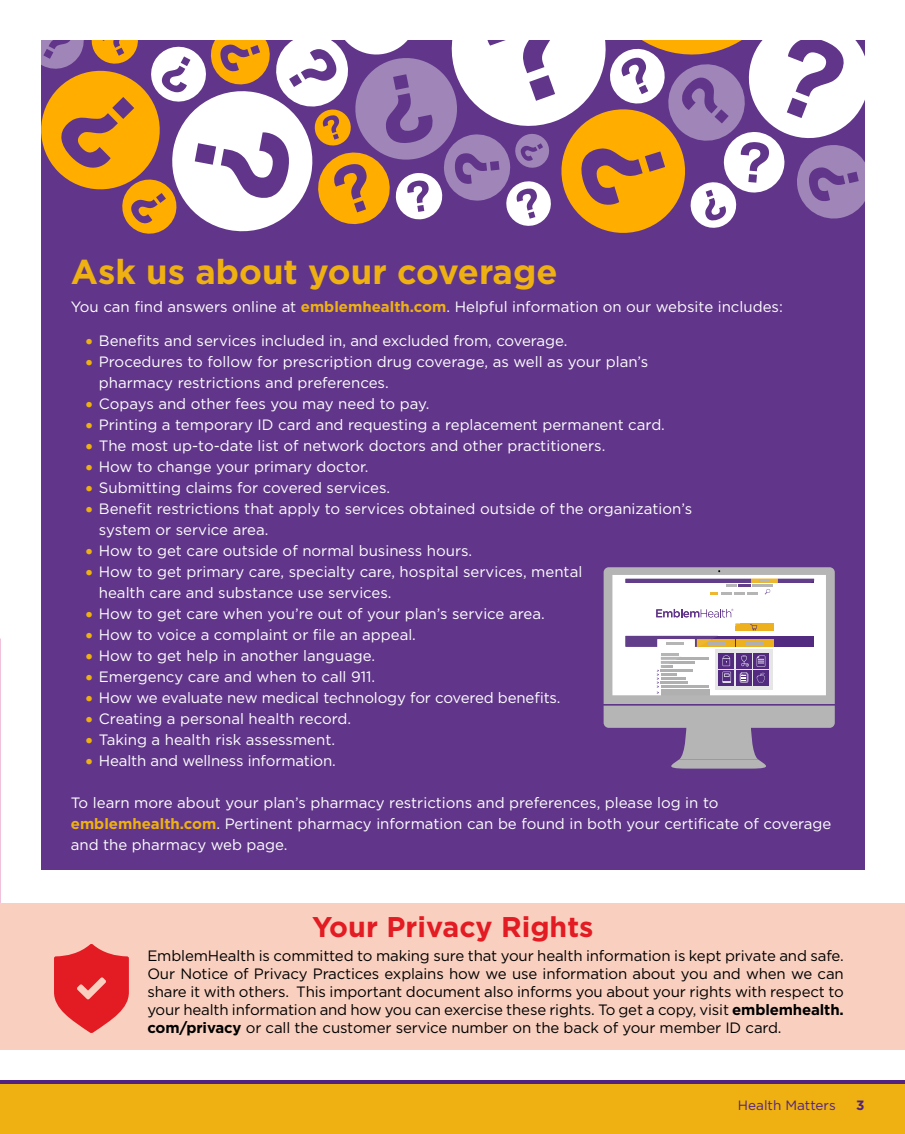
<style>
.page{position:relative;width:905px;height:1134px;background:#fff}
.page>*{position:absolute;margin:0;border:0;box-sizing:border-box;transform-origin:0 0}
.t1{font:700 34.5px "Gotham";color:#eeb111}
.t2{font:700 28.5px "Gotham";color:#e31b23}
.t3{font:15px/21px "Gotham";color:#fff}
.t4{font:15px/18px "Gotham";letter-spacing:-.01em;color:#000;text-align:justify}
.t5{font:13.5px "Gotham";color:#522380}
.t6{font:700 13.5px "Gotham";color:#522380}
.t7{font:700 3.9px/4.1px "Gotham";color:#522b80;text-align:justify}
.s1{font-weight:700;color:#eeb111}
.s2{font-size:21px;color:#eeb111}
.s3{font-weight:700}
</style>
<div class="page">
<div style="left:40px;top:40px;width:824px;height:830px;background:#61368a"></div>
<div style="left:0;top:903px;width:904px;height:147px;background:#f9d0bf"></div>
<div style="left:0;top:1081px;width:904px;height:46px;background:linear-gradient(to right,#522380,#522380)"></div>
<div style="left:0;top:1085px;width:904px;height:49px;background:#eeb111"></div>
<svg style="left:54px;top:944px;width:75px;height:89px"></svg>
<svg style="left:603px;top:567px;width:231px;height:202px"></svg>
<svg style="left:40px;top:40px;width:825px;height:200px"></svg>
<h1 class="t1" style="left:71px;top:252px;width:488px">Ask us about your coverage</h1>
<p class="t3" style="left:71px;top:296px;width:713px">You can find answers online at <span class="s1">emblemhealth.com</span>. Helpful information on our website includes:</p>
<p class="t3" style="left:84px;top:330px;width:484px"><span class="s2">•</span> Benefits and services included in, and excluded from, coverage.</p>
<p class="t3" style="left:99px;top:351px;width:551px;text-indent:-15px"><span class="s2">•</span> Procedures to follow for prescription drug coverage, as well as your plan’s pharmacy restrictions and preferences.</p>
<p class="t3" style="left:84px;top:393px;width:346px"><span class="s2">•</span> Copays and other fees you may need to pay.</p>
<p class="t3" style="left:84px;top:414px;width:582px"><span class="s2">•</span> Printing a temporary ID card and requesting a replacement permanent card.</p>
<p class="t3" style="left:84px;top:435px;width:522px"><span class="s2">•</span> The most up-to-date list of network doctors and other practitioners.</p>
<p class="t3" style="left:84px;top:456px;width:286px"><span class="s2">•</span> How to change your primary doctor.</p>
<p class="t3" style="left:84px;top:477px;width:307px"><span class="s2">•</span> Submitting claims for covered services.</p>
<p class="t3" style="left:99px;top:498px;width:595px;text-indent:-15px"><span class="s2">•</span> Benefit restrictions that apply to services obtained outside of the organization’s system or service area.</p>
<p class="t3" style="left:84px;top:540px;width:389px"><span class="s2">•</span> How to get care outside of normal business hours.</p>
<p class="t3" style="left:99px;top:561px;width:485px;text-indent:-15px"><span class="s2">•</span> How to get primary care, specialty care, hospital services, mental health care and substance use services.</p>
<p class="t3" style="left:84px;top:603px;width:462px"><span class="s2">•</span> How to get care when you’re out of your plan’s service area.</p>
<p class="t3" style="left:84px;top:624px;width:333px"><span class="s2">•</span> How to voice a complaint or file an appeal.</p>
<p class="t3" style="left:84px;top:645px;width:292px"><span class="s2">•</span> How to get help in another language.</p>
<p class="t3" style="left:84px;top:666px;width:292px"><span class="s2">•</span> Emergency care and when to call 911.</p>
<p class="t3" style="left:84px;top:687px;width:477px"><span class="s2">•</span> How we evaluate new medical technology for covered benefits.</p>
<p class="t3" style="left:84px;top:708px;width:268px"><span class="s2">•</span> Creating a personal health record.</p>
<p class="t3" style="left:84px;top:729px;width:252px"><span class="s2">•</span> Taking a health risk assessment.</p>
<p class="t3" style="left:84px;top:750px;width:253px"><span class="s2">•</span> Health and wellness information.</p>
<p class="t3" style="left:71px;top:792px;width:762px">To learn more about your plan’s pharmacy restrictions and preferences, please log in to <span class="s1">emblemhealth.com</span>. Pertinent pharmacy information can be found in both your certificate of coverage and the pharmacy web page.</p>
<p class="t7" style="left:656px;top:668px;width:4px">&gt; &gt; &gt; &gt; &gt;</p>
<p class="t7" style="left:656px;top:690px;width:4px">&gt;</p>
<h2 class="t2" style="left:312px;top:911px;width:283px">Your Privacy Rights</h2>
<p class="t4" style="left:147px;top:946px;width:698px">EmblemHealth is committed to making sure that your health information is kept private and safe.<br>Our Notice of Privacy Practices explains how we use information about you and when we can share it with others. This important document also informs you about your rights with respect to your health information and how you can exercise these rights. To get a copy, visit <span class="s3">emblemhealth. com/privacy</span> or call the customer service number on the back of your member ID card.</p>
<p class="t5" style="left:738px;top:1098px;width:99px">Health Matters</p>
<p class="t6" style="left:856px;top:1098px;width:10px">3</p>
</div>
